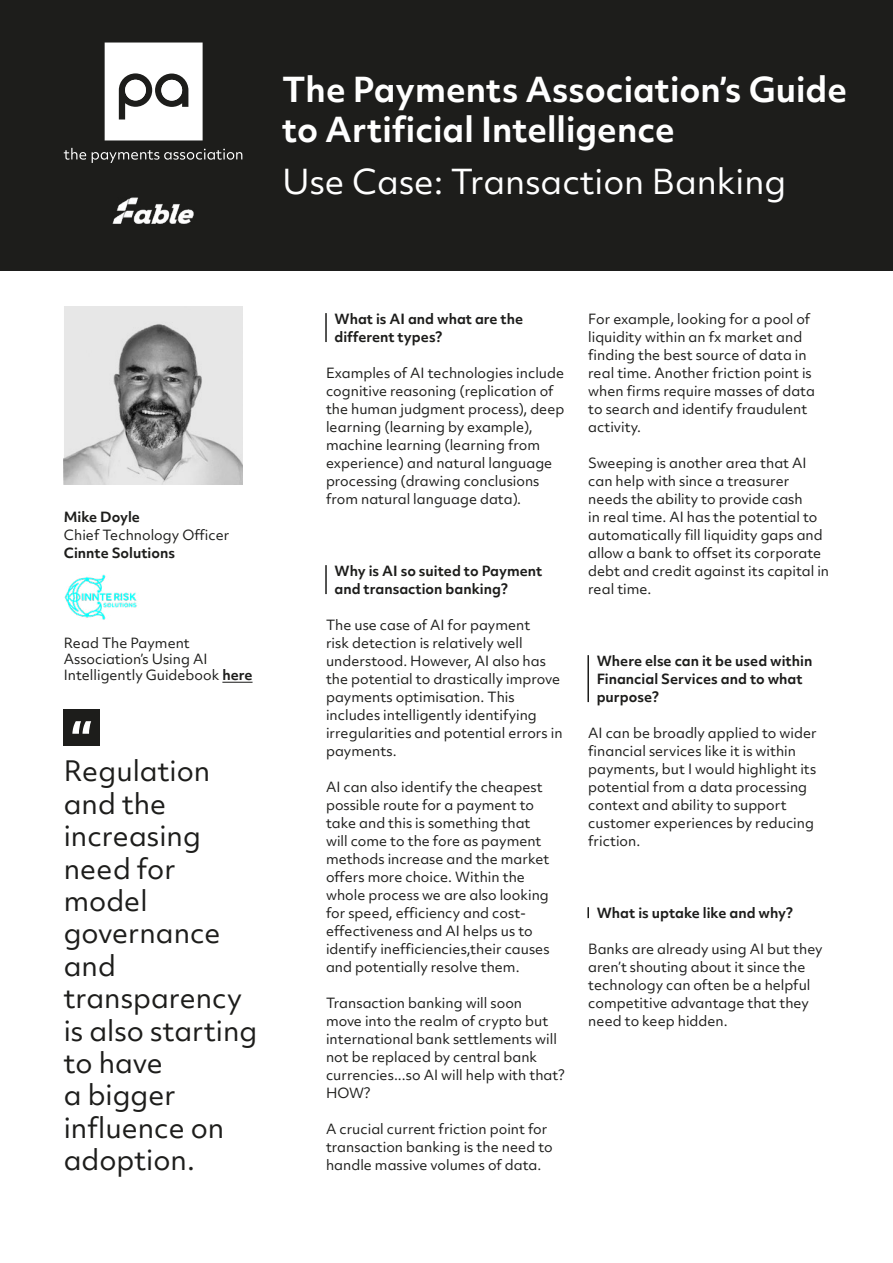
<style>
.page{position:relative;width:893px;height:1263px;background:#fff}
.page>*{position:absolute;margin:0;border:0;box-sizing:border-box;transform-origin:0 0}
.t1{font:700 33px/39.6px "Objektiv Mk 2";color:#fff}
.t2{font:33px "Objektiv Mk 2";color:#fff}
.t3{font:27px/32.4px "Objektiv Mk 2";color:#1d1d1b}
.t4{font:13.5px/18px "Objektiv Mk 2";color:#1d1d1b}
.t5{font:700 13.5px/18px "Objektiv Mk 2";color:#1d1d1b}
.s1{font-weight:700}
</style>
<div class="page">
<div style="left:0;top:0;width:893px;height:270px;background:#1d1d1b"></div>
<hr style="left:587px;top:655px;width:2px;height:47px;background:#1d1d1b">
<svg style="left:587px;top:907px;width:2px;height:11px"></svg>
<hr style="left:325px;top:313px;width:2px;height:29px;background:#1d1d1b">
<hr style="left:325px;top:565px;width:2px;height:29px;background:#1d1d1b">
<div style="left:64px;top:709px;width:36px;height:36px;background:#1d1d1b"></div>
<svg style="left:72px;top:721px;width:19px;height:13px"></svg>
<svg style="left:105px;top:43px;width:98px;height:97px;background:#dfdfde"></svg>
<div style="left:125px;top:80px;width:21px;height:20px;background:#fff;border-radius:50%"></div>
<div style="left:161px;top:80px;width:21px;height:21px;background:#fff;border-radius:50%"></div>
<svg style="left:64px;top:148px;width:22px;height:12px"></svg>
<svg style="left:92px;top:149px;width:150px;height:14px"></svg>
<img style="left:64px;top:306px;width:178px;height:179px">
<img style="left:64px;top:574px;width:73px;height:46px">
<hr style="left:222px;top:682px;width:31px;height:1px;background:#1d1d1b">
<img style="left:112px;top:197px;width:82px;height:27px">
<h1 class="t1" style="left:282px;top:70px;width:567px">The Payments Association’s Guide to Artificial Intelligence</h1>
<h1 class="t2" style="left:282px;top:159px;width:506px">Use Case: Transaction Banking</h1>
<p class="t5" style="left:64px;top:508px;width:78px">Mike Doyle</p>
<p class="t4" style="left:64px;top:526px;width:167px">Chief Technology Officer</p>
<p class="t5" style="left:64px;top:544px;width:113px">Cinnte Solutions</p>
<p class="t4" style="left:64px;top:635px;width:190px;line-height:16.2px">Read The Payment<br>Association’s Using AI<br>Intelligently Guidebook <span class="s1">here</span></p>
<h2 class="t3" style="left:64px;top:755px;width:195px">Regulation and the increasing need for model governance and transparency is also starting to have<br>a bigger influence on adoption.</h2>
<p class="t5" style="left:334px;top:310px;width:190px">What is AI and what are the different types?</p>
<p class="t4" style="left:326px;top:364px;width:240px">Examples of AI technologies include cognitive reasoning (replication of the human judgment process), deep learning (learning by example), machine learning (learning from experience) and natural language processing (drawing conclusions from natural language data).</p>
<p class="t5" style="left:334px;top:562px;width:209px">Why is AI so suited to Payment and transaction banking?</p>
<p class="t4" style="left:326px;top:616px;width:238px">The use case of AI for payment<br>risk detection is relatively well understood. However, AI also has the potential to drastically improve payments optimisation. This includes intelligently identifying irregularities and potential errors in payments.</p>
<p class="t4" style="left:326px;top:778px;width:225px">AI can also identify the cheapest possible route for a payment to take and this is something that will come to the fore as payment methods increase and the market offers more choice. Within the whole process we are also looking for speed, efficiency and cost&shy;effectiveness and AI helps us to identify inefficiencies,their causes and potentially resolve them.</p>
<p class="t4" style="left:326px;top:994px;width:240px">Transaction banking will soon<br>move into the realm of crypto but international bank settlements will not be replaced by central bank currencies...so AI will help with that?<br>HOW?</p>
<p class="t4" style="left:326px;top:1120px;width:228px">A crucial current friction point for transaction banking is the need to handle massive volumes of data.</p>
<p class="t4" style="left:588px;top:310px;width:228px">For example, looking for a pool of liquidity within an fx market and finding the best source of data in real time. Another friction point is when firms require masses of data to search and identify fraudulent activity.</p>
<p class="t4" style="left:588px;top:454px;width:242px">Sweeping is another area that AI can help with since a treasurer needs the ability to provide cash<br>in real time. AI has the potential to automatically fill liquidity gaps and allow a bank to offset its corporate debt and credit against its capital in real time.</p>
<p class="t5" style="left:597px;top:652px;width:217px">Where else can it be used within<br>Financial Services and to what purpose?</p>
<p class="t4" style="left:588px;top:724px;width:230px">AI can be broadly applied to wider financial services like it is within payments, but I would highlight its potential from a data processing context and ability to support customer experiences by reducing friction.</p>
<p class="t5" style="left:597px;top:904px;width:198px">What is uptake like and why?</p>
<p class="t4" style="left:588px;top:940px;width:236px">Banks are already using AI but they aren’t shouting about it since the technology can often be a helpful competitive advantage that they need to keep hidden.</p>
</div>
